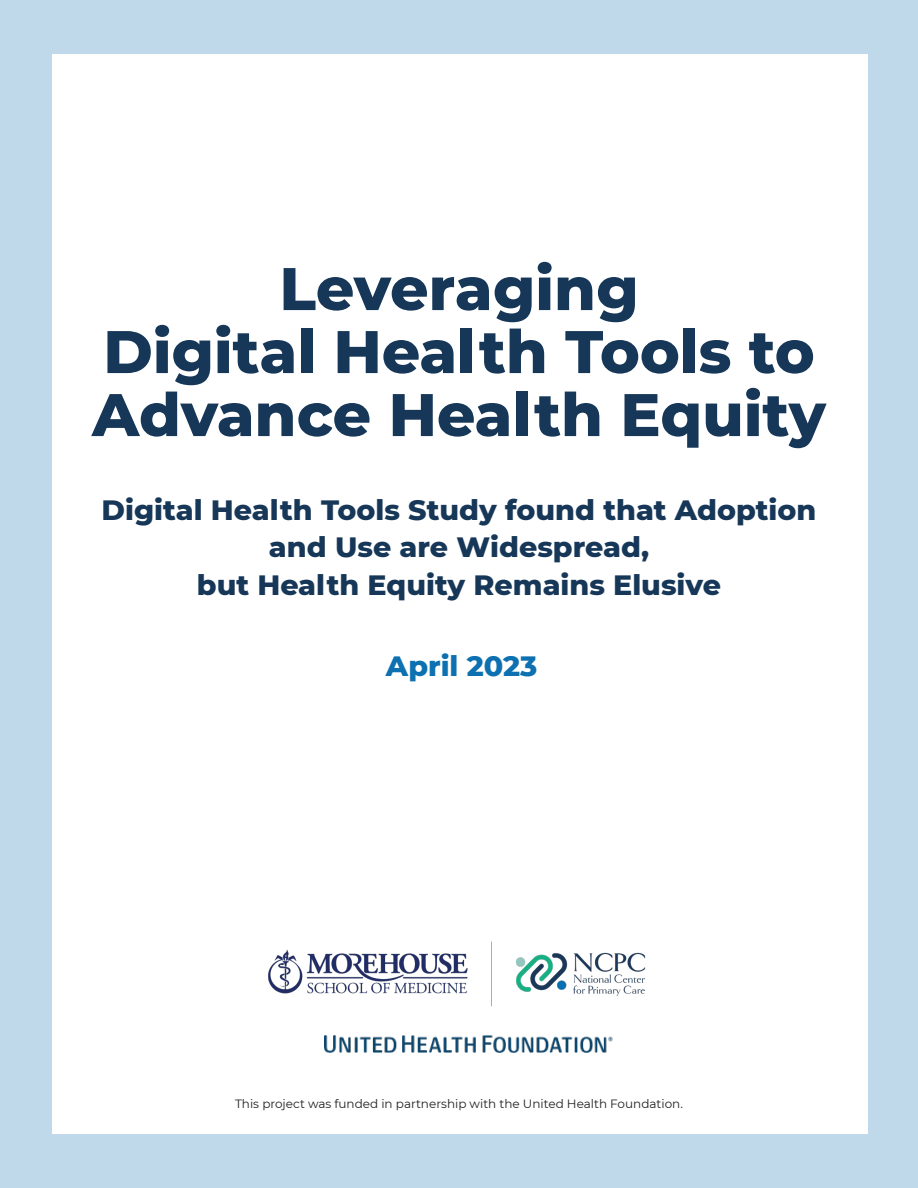
<style>
.page{position:relative;width:918px;height:1188px;background:#c0d9ea}
.page>*{position:absolute;margin:0;border:0;box-sizing:border-box;transform-origin:0 0}
.t1{font:800 60px/63px "Montserrat";color:#173758}
.t2{font:800 28.5px "Montserrat";color:#173758}
.t3{font:800 28.5px "Montserrat";color:#0d70b0}
.t4{font:12px "Montserrat";color:#231f20}
</style>
<div class="page">
<div style="left:52px;top:54px;width:816px;height:1080px;background:#fff"></div>
<img style="left:268px;top:941px;width:378px;height:99px">
<img style="left:324px;top:1036px;width:288px;height:16px">
<p class="t1" style="left:279px;top:254px;width:361px">Leveraging</p>
<p class="t1" style="left:92px;top:317px;width:735px">Digital Health Tools to<br>Advance Health Equity</p>
<p class="t2" style="left:102px;top:489px;width:716px">Digital Health Tools Study found that Adoption</p>
<p class="t2" style="left:269px;top:526px;width:382px">and Use are Widespread,</p>
<p class="t2" style="left:197px;top:564px;width:526px">but Health Equity Remains Elusive</p>
<p class="t3" style="left:386px;top:645px;width:153px">April 2023</p>
<p class="t4" style="left:235px;top:1096px;width:449px">This project was funded in partnership with the United Health Foundation.</p>
</div>
